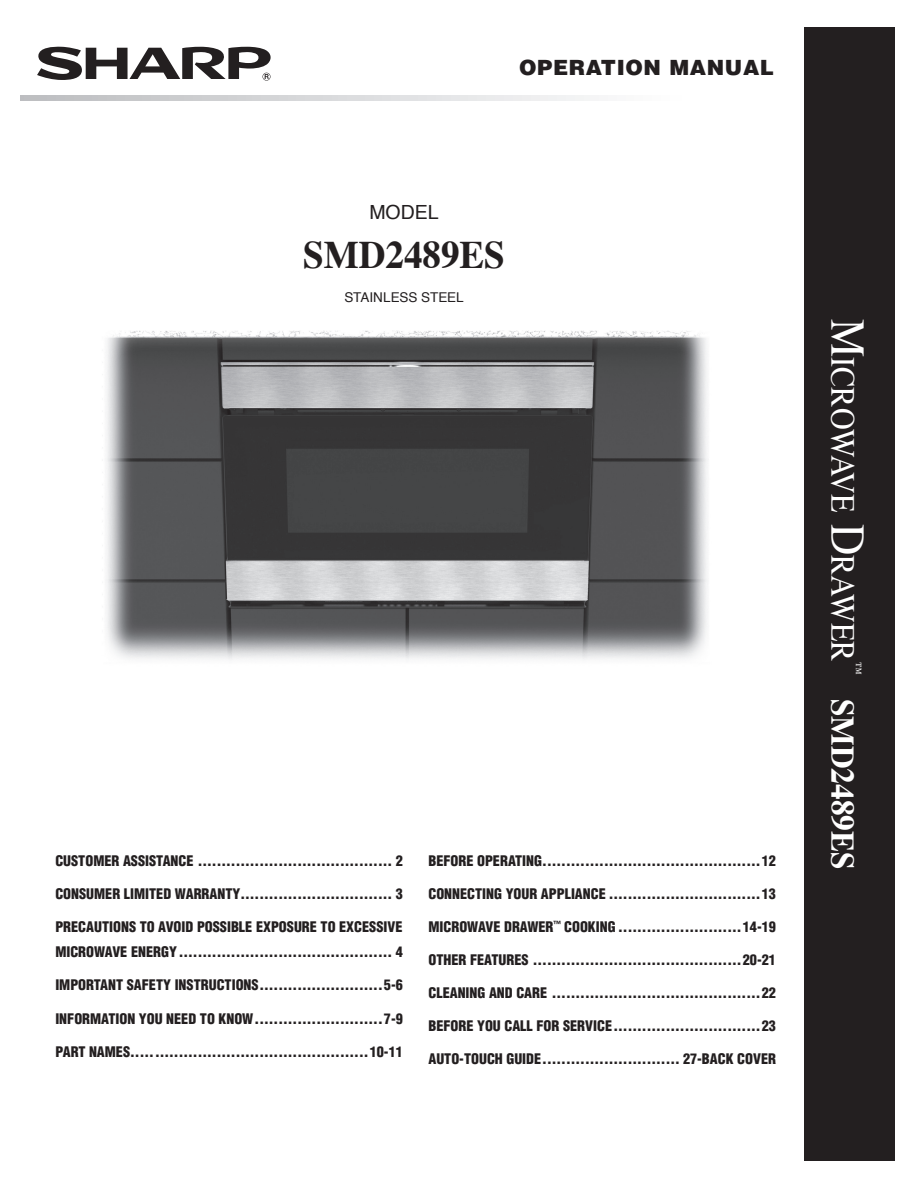
<style>
.page{position:relative;width:918px;height:1188px;background:#fff}
.page>*{position:absolute;margin:0;border:0;box-sizing:border-box;transform-origin:0 0}
.t1{font:700 39px "Times";color:#231f20;scale:.95 1}
.t2{font:33.6px "Times";color:#fff;scale:.9 1}
.t3{font:700 33px "Times";color:#fff;scale:.95 1}
.t4{font:900 21px "Helvetica";letter-spacing:.03em;color:#231f20}
.t5{font:19.5px "Helvetica";color:#231f20}
.t6{font:15.75px "Times";color:#fff}
.t7{font:900 condensed 14.25px/25.5px "Helvetica";color:#231f20}
.t8{font:13.5px "Helvetica";letter-spacing:-.005em;color:#231f20}
.s1{font-size:48px}
</style>
<div class="page">
<svg style="left:37px;top:46px;width:234px;height:35px"></svg>
<svg style="left:20px;top:95px;width:570px;height:6px;background:#d7d8da"></svg>
<div style="left:804px;top:27px;width:91px;height:1134px;background:#231f20"></div>
<img style="left:106px;top:330px;width:602px;height:330px">
<h3 class="t4" style="left:519px;top:54px;width:256px">OPERATION MANUAL</h3>
<h3 class="t5" style="left:369px;top:197px;width:71px">MODEL</h3>
<h1 class="t1" style="left:303px;top:218px;width:214px">SMD2489ES</h1>
<p class="t8" style="left:344px;top:287px;width:121px">STAINLESS STEEL</p>
<p class="t7" style="left:55px;top:848px;width:349px">CUSTOMER ASSISTANCE ......................................... 2</p>
<p class="t7" style="left:55px;top:881px;width:349px">CONSUMER LIMITED WARRANTY................................ 3</p>
<p class="t7" style="left:55px;top:914px;width:349px">PRECAUTIONS TO AVOID POSSIBLE EXPOSURE TO EXCESSIVE<br>MICROWAVE ENERGY............................................. 4</p>
<p class="t7" style="left:55px;top:972px;width:349px">IMPORTANT SAFETY INSTRUCTIONS..........................5-6</p>
<p class="t7" style="left:55px;top:1005px;width:349px">INFORMATION YOU NEED TO KNOW...........................7-9</p>
<p class="t7" style="left:55px;top:1038px;width:349px">PART NAMES..................................................10-11</p>
<p class="t7" style="left:428px;top:848px;width:349px">BEFORE OPERATING..............................................12</p>
<p class="t7" style="left:428px;top:881px;width:349px">CONNECTING YOUR APPLIANCE ................................13</p>
<p class="t7" style="left:428px;top:914px;width:349px">MICROWAVE DRAWER<sup>™</sup> COOKING ..........................14-19</p>
<p class="t7" style="left:428px;top:947px;width:349px">OTHER FEATURES ............................................20-21</p>
<p class="t7" style="left:428px;top:980px;width:349px">CLEANING AND CARE ............................................22</p>
<p class="t7" style="left:428px;top:1013px;width:349px">BEFORE YOU CALL FOR SERVICE...............................23</p>
<p class="t7" style="left:428px;top:1046px;width:349px">AUTO-TOUCH GUIDE............................. 27-BACK COVER</p>
<h2 class="t2" style="left:874px;top:319px;width:382px;rotate:90deg"><span class="s1">M</span>icrowave <span class="s1">D</span>rawer</h2>
<p class="t6" style="left:871px;top:662px;width:17px;rotate:90deg">™</p>
<h3 class="t3" style="left:874px;top:699px;width:181px;rotate:90deg">SMD2489ES</h3>
</div>
